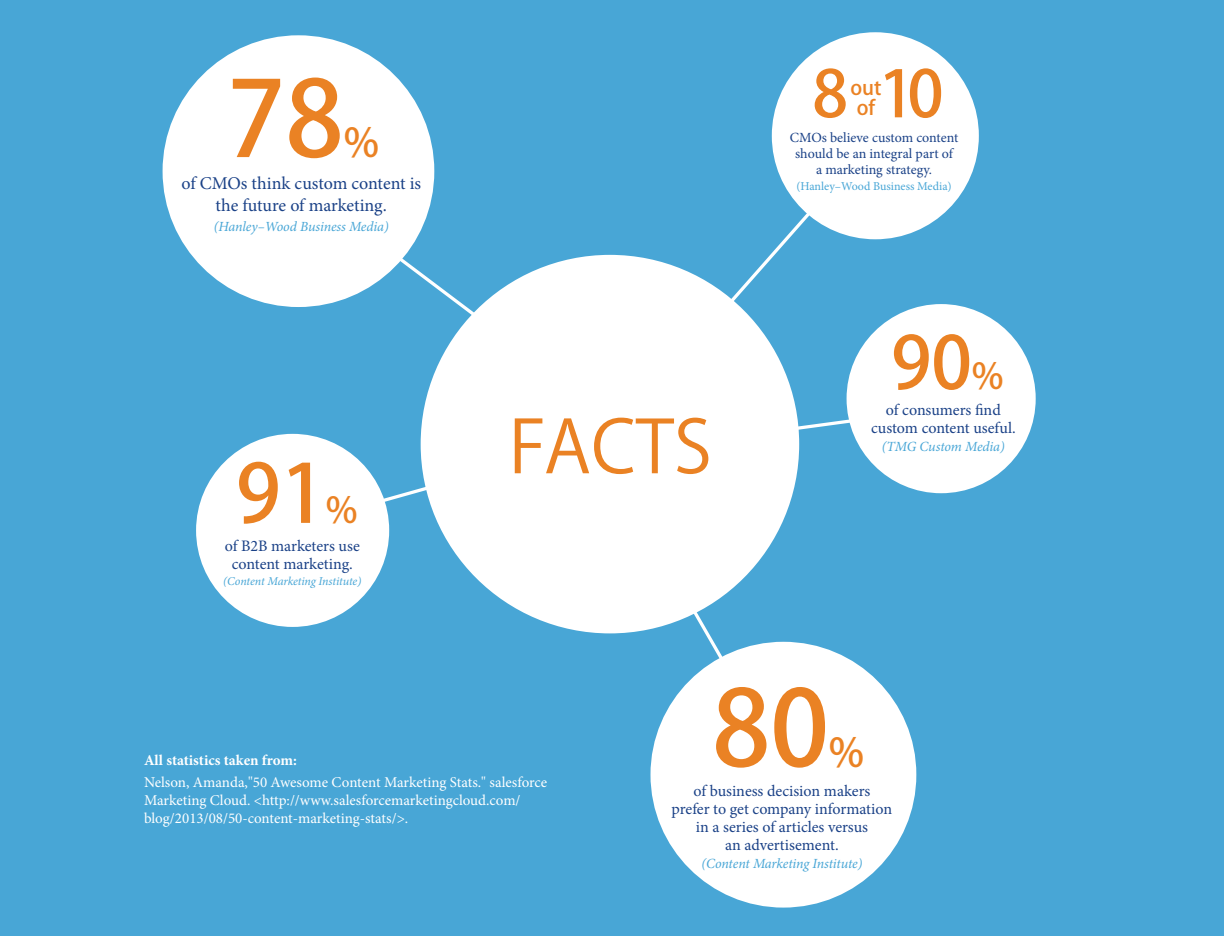
<style>
.page{position:relative;width:1224px;height:936px;background:#48a6d6}
.page>*{position:absolute;margin:0;border:0;box-sizing:border-box;transform-origin:0 0}
.t1{font:500 104px "Koz Go Pro";color:#ea8224}
.t2{font:500 80px "Koz Go Pro";color:#ea8224}
.t3{font:72px "Koz Go Pro";color:#ea8224}
.t4{font:500 72px "Koz Go Pro";color:#ea8224}
.t5{font:500 64px "Koz Go Pro";color:#ea8224}
.t6{font:500 40px "Koz Go Pro";color:#ea8224}
.t7{font:500 36px "Koz Go Pro";color:#ea8224}
.t8{font:500 20px/20px "Koz Go Pro";color:#ea8224;text-align:center}
.t9{font:18px/22px "Minion Pro";letter-spacing:-.005em;color:#1a4187;text-align:center}
.t10{font:16px/18px "Minion Pro";letter-spacing:-.005em;color:#1a4187;text-align:center}
.t11{font:15px/18px "Minion Pro";letter-spacing:-.005em;color:#fff}
.t12{font:700 15px "Minion Pro";color:#fff}
.t13{font:italic 14px "Minion Pro";letter-spacing:-.01em;color:#48a6d6}
.t14{font:14px/16px "Minion Pro";letter-spacing:-.005em;color:#1a4187;text-align:center}
.t15{font:italic 12px "Minion Pro";letter-spacing:-.01em;color:#48a6d6}
.t16{font:12px "Minion Pro";color:#48a6d6}
.s1{font-size:36px}
</style>
<div class="page">
<svg style="left:374px;top:479px;width:58px;height:28px"></svg>
<svg style="left:400px;top:258px;width:77px;height:58px"></svg>
<svg style="left:797px;top:417px;width:56px;height:16px"></svg>
<svg style="left:678px;top:592px;width:50px;height:76px"></svg>
<svg style="left:722px;top:190px;width:108px;height:122px"></svg>
<div style="left:421px;top:255px;width:378px;height:378px;background:#fff;border-radius:50%"></div>
<div style="left:772px;top:32px;width:207px;height:207px;background:#fff;border-radius:50%"></div>
<div style="left:163px;top:35px;width:271px;height:272px;background:#fff;border-radius:50%"></div>
<div style="left:847px;top:304px;width:189px;height:189px;background:#fff;border-radius:50%"></div>
<div style="left:196px;top:434px;width:193px;height:193px;background:#fff;border-radius:50%"></div>
<div style="left:651px;top:642px;width:265px;height:266px;background:#fff;border-radius:50%"></div>
<h1 class="t1" style="left:227px;top:52px;width:118px">78</h1>
<h3 class="t6" style="left:344px;top:117px;width:37px">%</h3>
<p class="t9" style="left:181px;top:172px;width:241px">of CMOs think custom content is the future of marketing.</p>
<p class="t13" style="left:214px;top:217px;width:176px">(Hanley–Wood Business Media)</p>
<h2 class="t2" style="left:236px;top:442px;width:91px">91</h2>
<h3 class="t7" style="left:326px;top:487px;width:33px">%</h3>
<p class="t10" style="left:225px;top:537px;width:137px">of B2B marketers use content marketing.</p>
<p class="t15" style="left:223px;top:573px;width:140px">(Content Marketing Institute)</p>
<h3 class="t3" style="left:509px;top:400px;width:205px">FACTS</h3>
<h3 class="t5" style="left:812px;top:53px;width:37px">8</h3>
<h3 class="t5" style="left:879px;top:53px;width:66px">10</h3>
<p class="t8" style="left:850px;top:79px;width:33px">out of</p>
<p class="t14" style="left:790px;top:130px;width:170px">CMOs believe custom content should be an integral part of<br>a marketing strategy.</p>
<p class="t16" style="left:796px;top:178px;width:157px">(Hanley–Wood Business Media)</p>
<h3 class="t4" style="left:891px;top:317px;width:114px">90<span class="s1">%</span></h3>
<p class="t10" style="left:871px;top:401px;width:146px">of consumers find custom content useful.</p>
<p class="t13" style="left:882px;top:437px;width:124px">(TMG Custom Media)</p>
<p class="t12" style="left:144px;top:749px;width:155px">All statistics taken from:</p>
<p class="t11" style="left:144px;top:774px;width:405px">Nelson, Amanda,"50 Awesome Content Marketing Stats." salesforce<br>Marketing Cloud. &lt;http://www.salesforcemarketingcloud.com/ blog/2013/08/50-content-marketing-stats/&gt;.</p>
<h1 class="t1" style="left:712px;top:662px;width:118px">80</h1>
<h3 class="t6" style="left:829px;top:726px;width:37px">%</h3>
<p class="t10" style="left:672px;top:782px;width:222px">of business decision makers<br>prefer to get company information in a series of articles versus<br>an advertisement.</p>
<p class="t13" style="left:701px;top:854px;width:163px">(Content Marketing Institute)</p>
</div>
